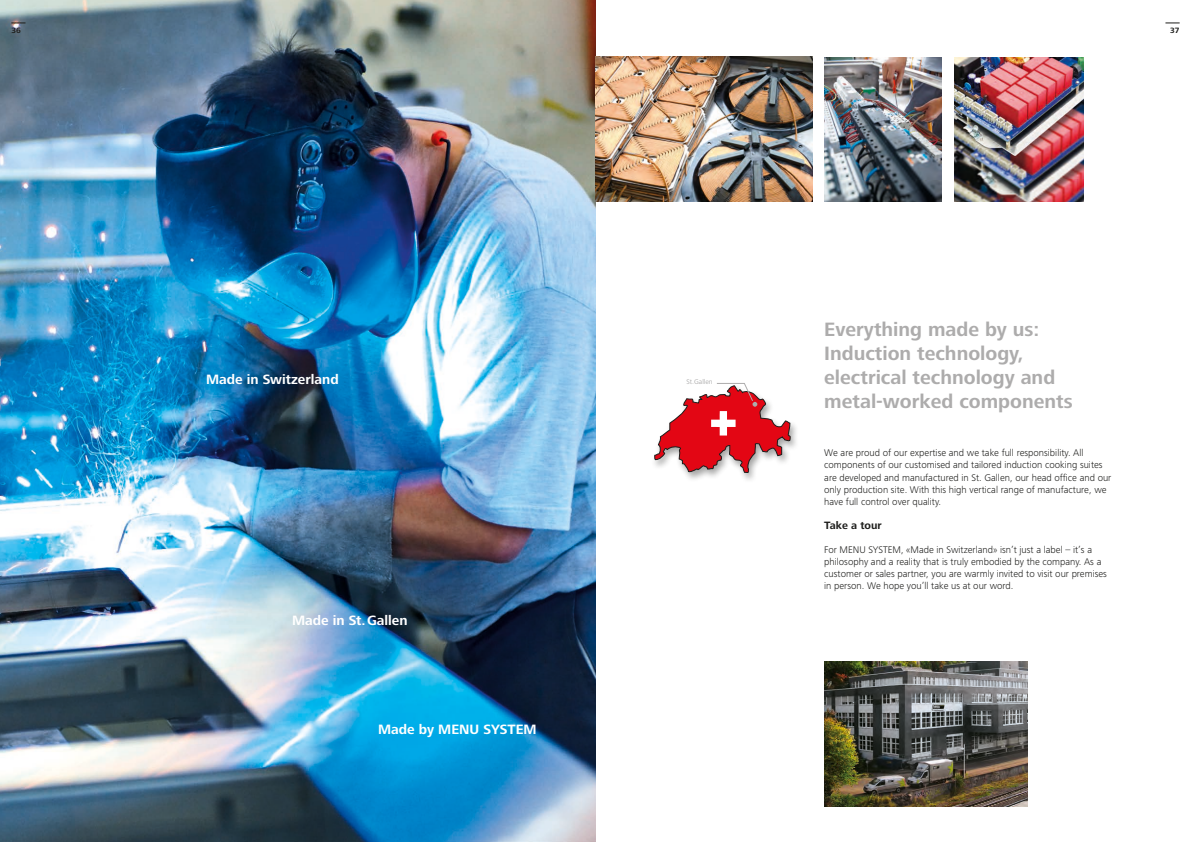
<style>
.page{position:relative;width:1191px;height:842px;background:#fff}
.page>*{position:absolute;margin:0;border:0;box-sizing:border-box;transform-origin:0 0}
.t1{font:700 20px/24.1px "Frutiger Next LT";color:#adacac}
.t2{font:700 14px "Frutiger Next LT";color:#fff}
.t3{font:700 11px "Frutiger Next LT";color:#1d1d1b}
.t4{font:300 10px/12.1px "Frutiger Next LT";color:#1d1d1b}
.t5{font:700 8px "Frutiger Next LT";color:#1d1d1b}
.t6{font:7px "Frutiger Next LT";color:#adacac}
</style>
<div class="page">
<img style="left:824px;top:57px;width:118px;height:145px">
<img style="left:954px;top:57px;width:129px;height:145px">
<img style="left:824px;top:661px;width:204px;height:145px">
<img style="left:0;top:0;width:595px;height:842px">
<div style="left:651px;top:384px;width:148px;height:99px;background:#1d1d1b;opacity:.4"></div>
<svg style="left:654px;top:383px;width:136px;height:90px"></svg>
<img style="left:595px;top:57px;width:218px;height:144px">
<svg style="left:11px;top:23px;width:15px;height:1px"></svg>
<svg style="left:1165px;top:23px;width:14px;height:1px"></svg>
<p class="t5" style="left:11px;top:26px;width:11px">36</p>
<p class="t5" style="left:1170px;top:26px;width:11px">37</p>
<h2 class="t2" style="left:206px;top:372px;width:134px">Made in Switzerland</h2>
<p class="t6" style="left:686px;top:378px;width:28px">St. Gallen</p>
<h2 class="t2" style="left:292px;top:613px;width:117px">Made in St. Gallen</h2>
<h2 class="t2" style="left:378px;top:721px;width:160px">Made by MENU SYSTEM</h2>
<h1 class="t1" style="left:824px;top:317px;width:250px">Everything made by us:<br>Induction technology, electrical technology and metal-worked components</h1>
<p class="t4" style="left:824px;top:447px;width:289px">We are proud of our expertise and we take full responsibility. All components of our customised and tailored induction cooking suites are developed and manufactured in St. Gallen, our head office and our only production site. With this high vertical range of manufacture, we have full control over quality.</p>
<p class="t3" style="left:824px;top:519px;width:59px">Take a tour</p>
<p class="t4" style="left:824px;top:543px;width:284px">For MENU SYSTEM, «Made in Switzerland» isn’t just a label – it’s a philosophy and a reality that is truly embodied by the company. As a customer or sales partner, you are warmly invited to visit our premises in person. We hope you’ll take us at our word.</p>
</div>
